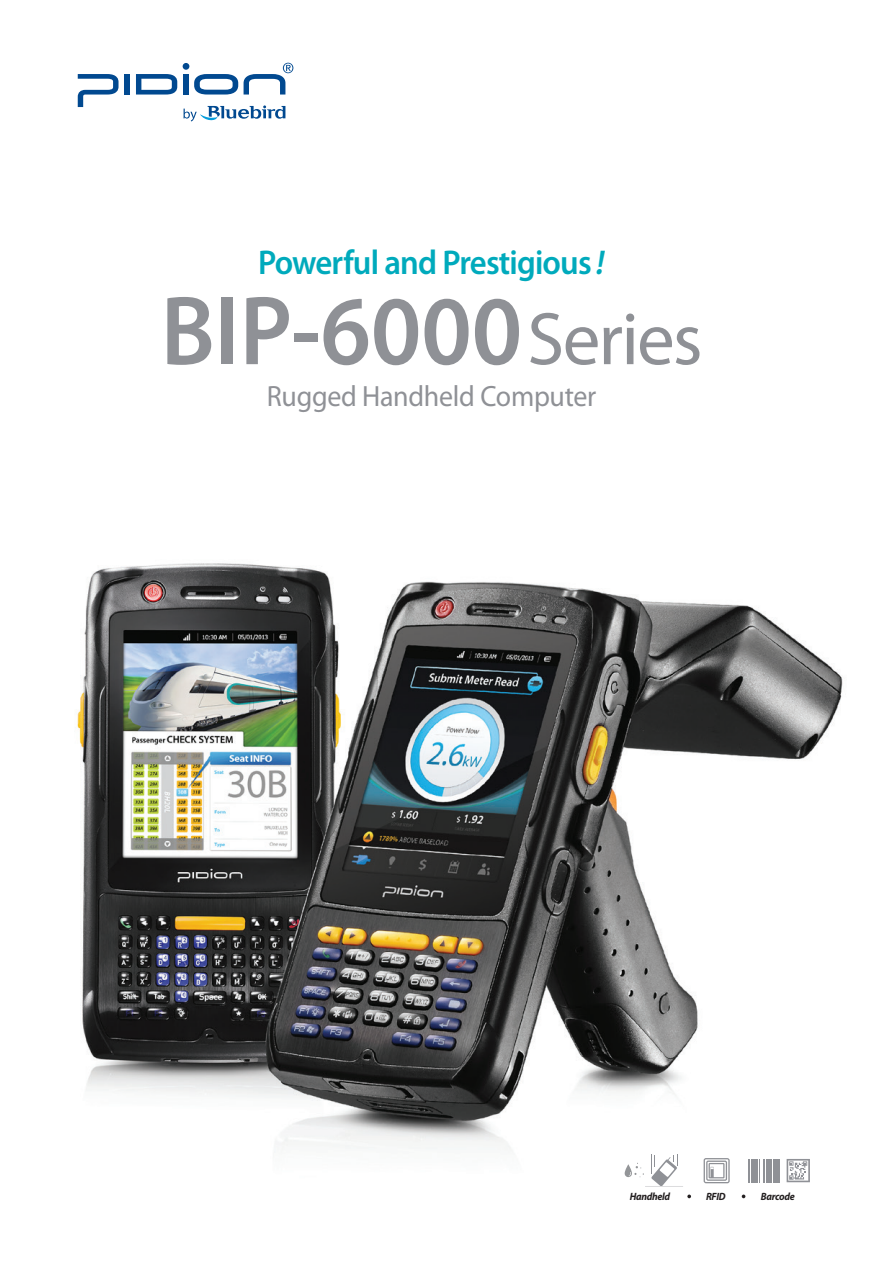
<style>
.page{position:relative;width:893px;height:1263px;background:#fff}
.page>*{position:absolute;margin:0;border:0;box-sizing:border-box;transform-origin:0 0}
.t1{font:600 99px "Myriad Pro";color:#8f9196;scale:.95 1}
.t2{font:600 34.5px "Myriad Pro";letter-spacing:-.025em;color:#00aabc;scale:.95 1}
.t3{font:29.4px "Myriad Pro";letter-spacing:-.01em;color:#8f9196;scale:.95 1}
.t4{font:italic 700 10.5px "Myriad Pro";letter-spacing:-.03em;color:#231f20;scale:.95 1}
.s1{font-style:italic}
.s2{font-weight:400;font-size:75px}
</style>
<div class="page">
<img style="left:77px;top:563px;width:766px;height:636px">
<svg style="left:704px;top:1158px;width:26px;height:25px"></svg>
<hr style="left:766px;top:1160px;width:3px;height:23px;background:#8f9196">
<hr style="left:763px;top:1160px;width:2px;height:23px;background:#8f9196">
<svg style="left:759px;top:1160px;width:1px;height:23px"></svg>
<svg style="left:748px;top:1160px;width:5px;height:23px"></svg>
<hr style="left:754px;top:1160px;width:4px;height:23px;background:#8f9196">
<hr style="left:770px;top:1160px;width:2px;height:23px;background:#8f9196">
<svg style="left:774px;top:1160px;width:1px;height:23px"></svg>
<hr style="left:775px;top:1160px;width:2px;height:23px;background:#8f9196">
<hr style="left:778px;top:1160px;width:2px;height:23px;background:#8f9196">
<svg style="left:787px;top:1159px;width:23px;height:23px"></svg>
<svg style="left:687px;top:1194px;width:4px;height:4px"></svg>
<svg style="left:742px;top:1194px;width:3px;height:4px"></svg>
<svg style="left:625px;top:1154px;width:58px;height:32px"></svg>
<svg style="left:136px;top:74px;width:41px;height:21px"></svg>
<svg style="left:194px;top:74px;width:44px;height:21px"></svg>
<div style="left:124px;top:74px;width:6px;height:21px;background:#014990"></div>
<div style="left:183px;top:74px;width:6px;height:21px;background:#014990"></div>
<svg style="left:78px;top:74px;width:41px;height:33px"></svg>
<div style="left:183px;top:63px;width:6px;height:7px;background:#014990;border-radius:50%"></div>
<svg style="left:183px;top:105px;width:102px;height:17px"></svg>
<svg style="left:244px;top:63px;width:49px;height:32px"></svg>
<p class="t2" style="left:258px;top:240px;width:372px">Powerful and Prestigious <span class="s1">!</span></p>
<h1 class="t1" style="left:161px;top:268px;width:572px">BIP-6000<span class="s2">Series</span></h1>
<p class="t3" style="left:267px;top:378px;width:348px">Rugged Handheld Computer</p>
<p class="t4" style="left:630px;top:1189px;width:44px">Handheld</p>
<p class="t4" style="left:706px;top:1189px;width:22px">RFID</p>
<p class="t4" style="left:761px;top:1189px;width:37px">Barcode</p>
</div>
